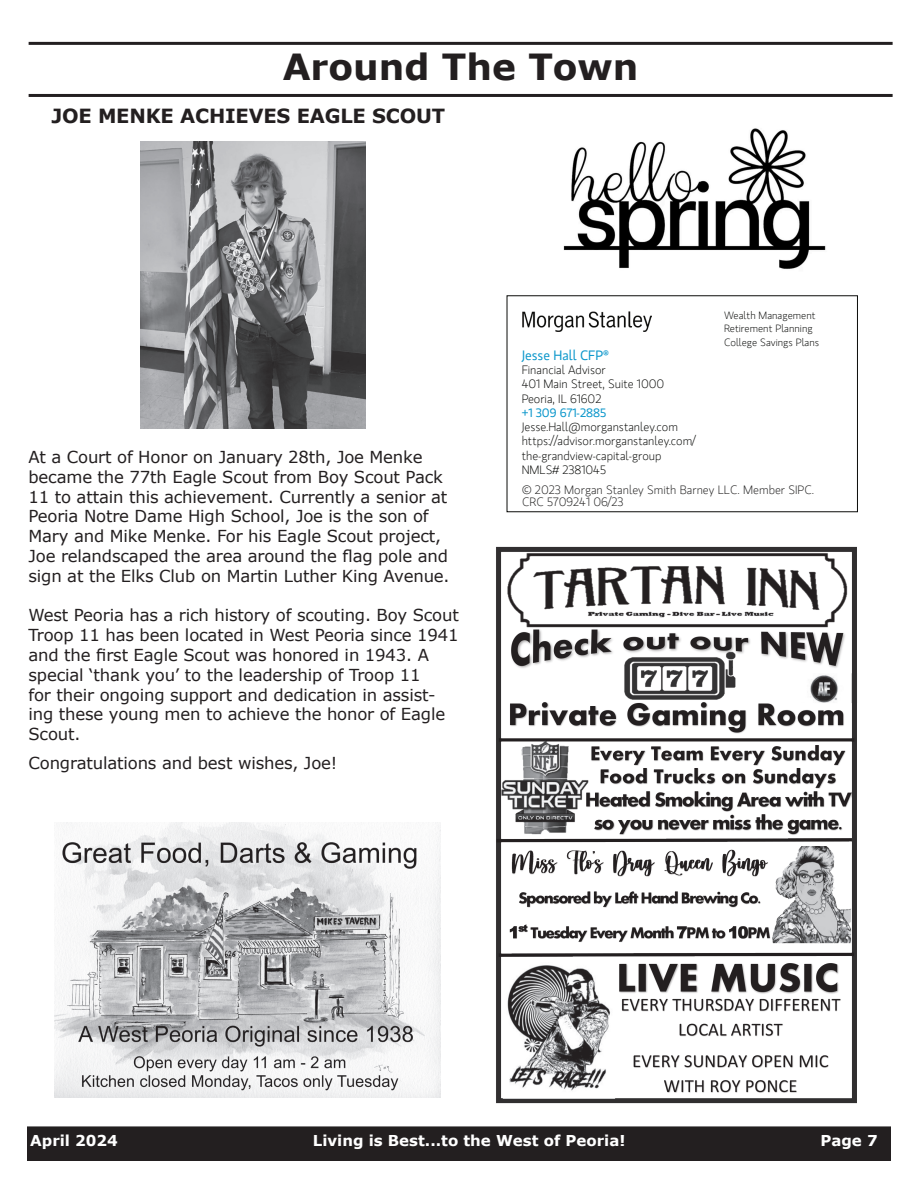
<style>
.page{position:relative;width:918px;height:1188px;background:#fff}
.page>*{position:absolute;margin:0;border:0;box-sizing:border-box;transform-origin:0 0}
.t1{font:700 36px "Verdana";color:#231f20}
.t2{font:700 19.5px "Verdana";letter-spacing:-.01em;color:#231f20}
.t3{font:16.5px/19.8px "Verdana";letter-spacing:-.01em;color:#231f20}
.t4{font:700 15px "Verdana";color:#fff}
.t5{font:13.5px "MS Gloriola II Std";color:#0c97cb}
.t6{font:300 12px/14.2px "MS Gloriola II Std";color:#0b0c0a}
.t7{font:300 12px/12px "MS Gloriola II Std";color:#232222}
.t8{font:300 10.5px/13.5px "MS Gloriola II Std";color:#0b0c0a}
.s1{font-weight:400;color:#0c97cb}
</style>
<div class="page">
<div style="left:28px;top:1127px;width:862px;height:33px;background:#231f20"></div>
<div style="left:27px;top:1126px;width:864px;height:35px;border:2px solid #231f20"></div>
<hr style="left:29px;top:42px;width:864px;height:3px;background:#231f20">
<hr style="left:29px;top:94px;width:864px;height:3px;background:#231f20">
<img style="left:496px;top:546px;width:361px;height:558px">
<img style="left:523px;top:311px;width:128px;height:20px">
<img style="left:54px;top:822px;width:386px;height:276px">
<img style="left:140px;top:141px;width:226px;height:288px">
<img style="left:563px;top:128px;width:263px;height:141px">
<p class="t1" style="left:283px;top:44px;width:357px">Around The Town</p>
<p class="t2" style="left:51px;top:103px;width:395px">JOE MENKE ACHIEVES EAGLE SCOUT</p>
<p class="t3" style="left:28px;top:447px;width:423px">At a Court of Honor on January 28th, Joe Menke became the 77th Eagle Scout from Boy Scout Pack 11 to attain this achievement. Currently a senior at Peoria Notre Dame High School, Joe is the son of Mary and Mike Menke. For his Eagle Scout project, Joe relandscaped the area around the flag pole and sign at the Elks Club on Martin Luther King Avenue.</p>
<p class="t3" style="left:28px;top:606px;width:432px">West Peoria has a rich history of scouting. Boy Scout Troop 11 has been located in West Peoria since 1941 and the first Eagle Scout was honored in 1943. A special ‘thank you’ to the leadership of Troop 11<br>for their ongoing support and dedication in assist&shy;ing these young men to achieve the honor of Eagle Scout.</p>
<p class="t3" style="left:28px;top:753px;width:310px">Congratulations and best wishes, Joe!</p>
<p class="t8" style="left:724px;top:308px;width:97px">Wealth Management<br>Retirement Planning<br>College Savings Plans</p>
<p class="t5" style="left:522px;top:346px;width:89px">Jesse Hall CFP®</p>
<p class="t6" style="left:522px;top:363px;width:176px">Financial Advisor<br>401 Main Street, Suite 1000<br>Peoria, IL 61602<br><span class="s1">+1 309 671-2885<br></span>Jesse.Hall@morganstanley.com https://advisor.morganstanley.com/ the-grandview-capital-group<br>NMLS# 2381045</p>
<p class="t7" style="left:522px;top:484px;width:293px">© 2023 Morgan Stanley Smith Barney LLC. Member SIPC.<br>CRC 5709241 06/23</p>
<p class="t4" style="left:30px;top:1131px;width:89px">April 2024</p>
<p class="t4" style="left:313px;top:1131px;width:314px">Living is Best...to the West of Peoria!</p>
<p class="t4" style="left:820px;top:1131px;width:59px">Page 7</p>
</div>
